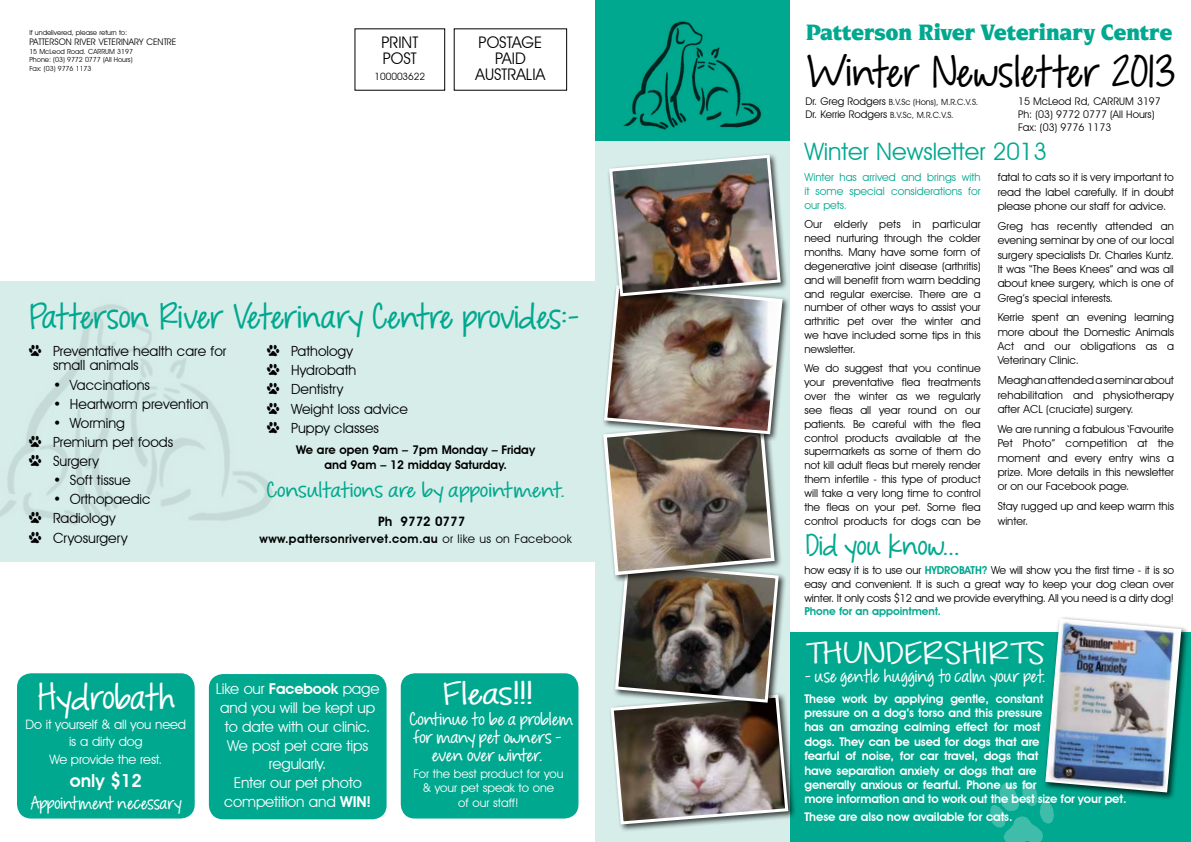
<style>
.page{position:relative;width:1191px;height:842px;background:#fff}
.page>*{position:absolute;margin:0;border:0;box-sizing:border-box;transform-origin:0 0}
.t1{font:38px "KG Feeling 22";color:#000}
.t2{font:32px "KG Feeling 22";color:#fff}
.t3{font:31px "KG Feeling 22";color:#00a88f}
.t4{font:28px "KG Feeling 22";color:#fff;scale:1.25 1}
.t5{font:26px "KG Feeling 22";color:#fff;scale:1.3 1}
.t6{font:26px "KG Feeling 22";color:#00a88f}
.t7{font:900 24px "Novarese LT";letter-spacing:-.03em;color:#00a88f;scale:.9 1}
.t8{font:24px "Avant Garde IT Cby BT";color:#00a88f}
.t9{font:19px "KG Feeling 22";color:#00a88f;scale:1.14 1}
.t10{font:600 18px "Avant Garde IT Cby BT";color:#fff}
.t11{font:16px/18px "KG Feeling 22";color:#fff;text-align:center;scale:1.04 1}
.t12{font:16px "KG Feeling 22";color:#fff}
.t13{font:16px/16px "Avant Garde IT Cby BT";color:#000;text-align:center}
.t14{font:15px/18.9px "Avant Garde IT Cby BT";letter-spacing:-.01em;color:#fff;text-align:center}
.t15{font:14px/19.1px "Avant Garde IT Cby BT";color:#000}
.t16{font:13px/17.1px "Avant Garde IT Cby BT";letter-spacing:-.01em;color:#fff;text-align:center}
.t17{font:600 13px "Avant Garde IT Cby BT";color:#000}
.t18{font:600 12px/14.4px "Avant Garde IT Cby BT";letter-spacing:-.01em;color:#fff}
.t19{font:600 12px/15.1px "Avant Garde IT Cby BT";color:#000;text-align:center}
.t20{font:12px/14.4px "Avant Garde IT Cby BT";color:#fff;text-align:center}
.t21{font:600 12px "Avant Garde IT Cby BT";letter-spacing:.03em;color:#000}
.t22{font:11px/13.8px "Avant Garde IT Cby BT";color:#000;text-align:justify}
.t23{font:11px/13.8px "Avant Garde IT Cby BT";color:#00a88f;text-align:justify}
.t24{font:600 11px "Avant Garde IT Cby BT";letter-spacing:-.01em;color:#00a88f}
.t25{font:10.5px/12.6px "Avant Garde IT Cby BT";color:#000}
.t26{font:10px "Avant Garde IT Cby BT";color:#000}
.t27{font:9px "Avant Garde IT Cby BT";color:#000}
.t28{font:8.5px "Avant Garde IT Cby BT";color:#000}
.t29{font:7px/8.4px "Avant Garde IT Cby BT";color:#000;text-align:justify}
.s1{font-family:"Animal Tracks"}
.s2{font-weight:400}
.s3{font-weight:600}
.s4{font-size:10.5px}
.s5{font-weight:600;color:#00a88f}
</style>
<div class="page">
<div style="left:785px;top:632px;width:406px;height:210px;background:#00a88f"></div>
<div style="left:595px;top:135px;width:195px;height:707px;background:#d6ede9"></div>
<div style="left:595px;top:0;width:195px;height:141px;background:#00a88f"></div>
<img style="left:623px;top:21px;width:138px;height:109px">
<div style="left:608px;top:692px;width:188px;height:140px;background:#000;opacity:.75"></div>
<img style="left:602px;top:154px;width:188px;height:672px">
<div style="left:1043px;top:616px;width:146px;height:184px;background:#000;opacity:.75"></div>
<img style="left:990px;top:617px;width:192px;height:225px">
<div style="left:0;top:281px;width:595px;height:280px;background:#d6ede9"></div>
<div style="left:401px;top:673px;width:177px;height:145px;background:#00a88f;border-radius:14px"></div>
<div style="left:209px;top:674px;width:177px;height:145px;background:#00a88f;border-radius:14px"></div>
<div style="left:17px;top:673px;width:178px;height:145px;background:#00a88f;border-radius:14px"></div>
<p class="t29" style="left:29px;top:28px;width:99px">If undelivered, please return to:</p>
<p class="t27" style="left:29px;top:37px;width:149px">PATTERSON RIVER VETERINARY CENTRE</p>
<p class="t29" style="left:29px;top:47px;width:105px">15 McLeod Road. CARRUM 3197<br>Phone: (03) 9772 0777 (All Hours)<br>Fax: (03) 9776 1173</p>
<h3 class="t13" style="left:381px;top:34px;width:11px;text-align:left">print post</h3>
<p class="t26" style="left:374px;top:70px;width:52px">100003622</p>
<h3 class="t13" style="left:475px;top:34px;width:71px">POSTAGE<br>PAID<br>AUSTRALIA</h3>
<h3 class="t3" style="left:28px;top:295px;width:555px">Patterson River Veterinary Centre provides:-</h3>
<p class="t15" style="left:267px;top:341px;width:142px"><span class="s1">Î</span> Pathology<br><span class="s1">Î</span> Hydrobath<br><span class="s1">Î</span> Dentistry<br><span class="s1">Î</span> Weight loss advice<br><span class="s1">Î</span> Puppy classes</p>
<p class="t19" style="left:296px;top:442px;width:240px">We are open 9am – 7pm Monday – Friday and 9am – 12 midday Saturday.</p>
<h3 class="t9" style="left:266px;top:477px;width:266px">Consultations are by appointment.</h3>
<p class="t17" style="left:378px;top:513px;width:89px">Ph 9772 0777</p>
<p class="t21" style="left:259px;top:531px;width:314px">www.pattersonrivervet.com.au <span class="s2">or like us on Facebook</span></p>
<p class="t15" style="left:53px;top:343px;width:175px;line-height:14.9px;text-indent:-24px"><span class="s1">Î</span> Preventative health care for small animals</p>
<p class="t15" style="left:53px;top:375px;width:99px">• Vaccinations</p>
<p class="t15" style="left:53px;top:394px;width:157px">• Heartworm prevention</p>
<p class="t15" style="left:29px;top:413px;width:146px;text-indent:24px">• Worming<br><span class="s1">Î</span> Premium pet foods<br><span class="s1">Î</span> Surgery</p>
<p class="t15" style="left:53px;top:470px;width:79px">• Soft tissue</p>
<p class="t15" style="left:29px;top:490px;width:123px;text-indent:24px">• Orthopaedic<br><span class="s1">Î</span> Radiology<br><span class="s1">Î</span> Cryosurgery</p>
<h2 class="t2" style="left:37px;top:675px;width:144px">Hydrobath</h2>
<p class="t16" style="left:26px;top:716px;width:162px">Do it yourself &amp; all you need is a dirty dog<br>We provide the rest.</p>
<h3 class="t10" style="left:70px;top:769px;width:74px">only $12</h3>
<h3 class="t12" style="left:30px;top:792px;width:154px">Appointment necessary</h3>
<h3 class="t14" style="left:216px;top:679px;width:165px">Like our <span class="s3">Facebook</span> page and you will be kept up to date with our clinic.<br>We post pet care tips regularly.<br>Enter our pet photo competition and <span class="s3">WIN!</span></h3>
<h3 class="t4" style="left:442px;top:674px;width:76px">Fleas!!!</h3>
<h3 class="t11" style="left:409px;top:710px;width:161px">Continue to be a problem for many pet owners - even over winter.</h3>
<p class="t20" style="left:413px;top:766px;width:152px">For the best product for you &amp; your pet speak to one<br>of our staff!</p>
<h3 class="t7" style="left:805px;top:19px;width:409px">Patterson River Veterinary Centre</h3>
<h1 class="t1" style="left:804px;top:46px;width:376px">Winter Newsletter 2013</h1>
<p class="t28" style="left:805px;top:97px;width:174px"><span class="s4">Dr. Greg Rodgers</span> B.V.Sc (Hons), M.R.C.V.S.</p>
<p class="t25" style="left:1018px;top:95px;width:144px">15 McLeod Rd, CARRUM 3197</p>
<p class="t28" style="left:805px;top:110px;width:150px"><span class="s4">Dr. Kerrie Rodgers</span> B.V.Sc, M.R.C.V.S.</p>
<p class="t25" style="left:1018px;top:108px;width:138px">Ph: (03) 9772 0777 (All Hours)<br>Fax: (03) 9776 1173</p>
<h3 class="t8" style="left:804px;top:137px;width:244px">Winter Newsletter 2013</h3>
<p class="t23" style="left:804px;top:170px;width:178px">Winter has arrived and brings with it some special considerations for our pets.</p>
<p class="t22" style="left:804px;top:218px;width:178px">Our elderly pets in particular need nurturing through the colder months. Many have some form of degenerative joint disease (arthritis) and will benefit from warm bedding and regular exercise. There are a number of other ways to assist your arthritic pet over the winter and we have included some tips in this newsletter.</p>
<p class="t22" style="left:804px;top:361px;width:178px">We do suggest that you continue your preventative flea treatments over the winter as we regularly see fleas all year round on our patients. Be careful with the flea control products available at the supermarkets as some of them do not kill adult fleas but merely render them infertile - this type of product will take a very long time to control the fleas on your pet. Some flea control products for dogs can be</p>
<p class="t22" style="left:997px;top:170px;width:178px;line-height:14.3px">fatal to cats so it is very important to read the label carefully. If in doubt please phone our staff for advice.</p>
<p class="t22" style="left:997px;top:219px;width:178px;line-height:14.3px">Greg has recently attended an evening seminar by one of our local surgery specialists Dr. Charles Kuntz.<br>It was “The Bees Knees” and was all about knee surgery, which is one of Greg’s special interests.</p>
<p class="t22" style="left:997px;top:310px;width:178px;line-height:14.3px">Kerrie spent an evening learning more about the Domestic Animals Act and our obligations as a Veterinary Clinic.</p>
<p class="t22" style="left:997px;top:373px;width:178px;line-height:14.3px">Meaghan attended a seminar about rehabilitation and physiotherapy after ACL (cruciate) surgery.</p>
<p class="t22" style="left:997px;top:422px;width:178px;line-height:14.3px">We are running a fabulous ‘Favourite Pet Photo” competition at the moment and every entry wins a prize. More details in this newsletter or on our Facebook page.</p>
<p class="t22" style="left:997px;top:499px;width:178px;line-height:14.3px">Stay rugged up and keep warm this winter.</p>
<h3 class="t6" style="left:804px;top:527px;width:160px">Did you know…</h3>
<p class="t22" style="left:804px;top:563px;width:371px">how easy it is to use our <span class="s5">HYDROBATH?</span> We will show you the first time - it is so easy and convenient. It is such a great way to keep your dog clean over winter. It only costs $12 and we provide everything. All you need is a dirty dog!</p>
<p class="t24" style="left:804px;top:605px;width:138px">Phone for an appointment.</p>
<h3 class="t5" style="left:804px;top:636px;width:188px">THUNDERSHIRTS</h3>
<h3 class="t12" style="left:804px;top:665px;width:245px">- use gentle hugging to calm your pet.</h3>
<p class="t18" style="left:804px;top:691px;width:324px">These work by applying gentle, constant<br>pressure on a dog’s torso and this pressure<br>has an amazing calming effect for most<br>dogs. They can be used for dogs that are<br>fearful of noise, for car travel, dogs that<br>have separation anxiety or dogs that are<br>generally anxious or fearful. Phone us for<br>more information and to work out the best size for your pet.</p>
<p class="t18" style="left:804px;top:809px;width:210px">These are also now available for cats.</p>
</div>
